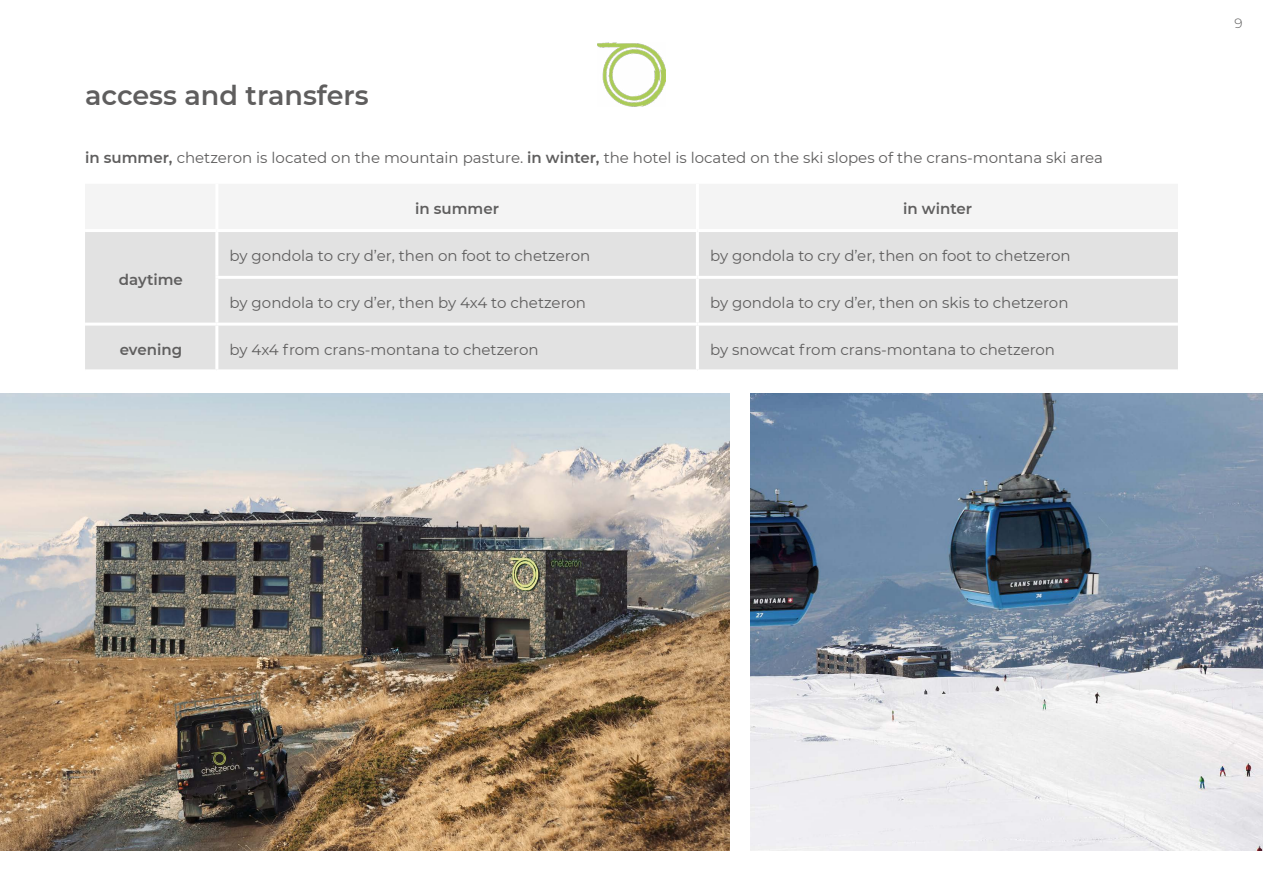
<style>
.page{position:relative;width:1263px;height:893px;background:#fff}
.page>*{position:absolute;margin:0;border:0;box-sizing:border-box;transform-origin:0 0}
.t1{font:600 27px "Montserrat";color:#5f5e5e}
.t2{font:15px "Montserrat";color:#5f5e5e}
.t3{font:600 15px "Montserrat";color:#5f5e5e}
.t4{font:300 13.5px "Montserrat";color:#5f5e5e}
.s1{font-weight:600}
</style>
<div class="page">
<img style="left:597px;top:43px;width:68px;height:63px">
<div style="left:85px;top:184px;width:1093px;height:45px;background:#f4f4f4"></div>
<div style="left:85px;top:232px;width:1093px;height:137px;background:#e2e2e2"></div>
<hr style="left:215px;top:184px;width:3px;height:45px;background:#fff">
<hr style="left:696px;top:184px;width:3px;height:45px;background:#fff">
<hr style="left:215px;top:232px;width:3px;height:44px;background:#fff">
<hr style="left:696px;top:232px;width:3px;height:44px;background:#fff">
<hr style="left:215px;top:276px;width:482px;height:3px;background:#fff">
<hr style="left:215px;top:279px;width:3px;height:44px;background:#fff">
<hr style="left:697px;top:276px;width:481px;height:3px;background:#fff">
<hr style="left:696px;top:279px;width:3px;height:44px;background:#fff">
<hr style="left:85px;top:323px;width:132px;height:3px;background:#fff">
<hr style="left:217px;top:323px;width:480px;height:3px;background:#fff">
<hr style="left:215px;top:326px;width:3px;height:43px;background:#fff">
<hr style="left:697px;top:323px;width:481px;height:3px;background:#fff">
<hr style="left:696px;top:326px;width:3px;height:43px;background:#fff">
<img style="left:750px;top:393px;width:513px;height:457px">
<img style="left:0;top:393px;width:729px;height:457px">
<h1 class="t1" style="left:85px;top:77px;width:285px">access and transfers</h1>
<p class="t2" style="left:85px;top:147px;width:1019px"><span class="s1">in summer,</span> chetzeron is located on the mountain pasture. <span class="s1">in winter,</span> the hotel is located on the ski slopes of the crans-montana ski area</p>
<p class="t3" style="left:415px;top:198px;width:85px">in summer</p>
<p class="t3" style="left:903px;top:198px;width:70px">in winter</p>
<p class="t3" style="left:119px;top:269px;width:66px">daytime</p>
<p class="t2" style="left:230px;top:246px;width:362px">by gondola to cry d’er, then on foot to chetzeron</p>
<p class="t2" style="left:710px;top:246px;width:362px">by gondola to cry d’er, then on foot to chetzeron</p>
<p class="t2" style="left:230px;top:292px;width:358px">by gondola to cry d’er, then by 4x4 to chetzeron</p>
<p class="t2" style="left:710px;top:292px;width:360px">by gondola to cry d’er, then on skis to chetzeron</p>
<p class="t3" style="left:120px;top:339px;width:64px">evening</p>
<p class="t2" style="left:230px;top:339px;width:311px">by 4x4 from crans-montana to chetzeron</p>
<p class="t2" style="left:710px;top:339px;width:346px">by snowcat from crans-montana to chetzeron</p>
<p class="t4" style="left:1234px;top:14px;width:10px">9</p>
</div>
